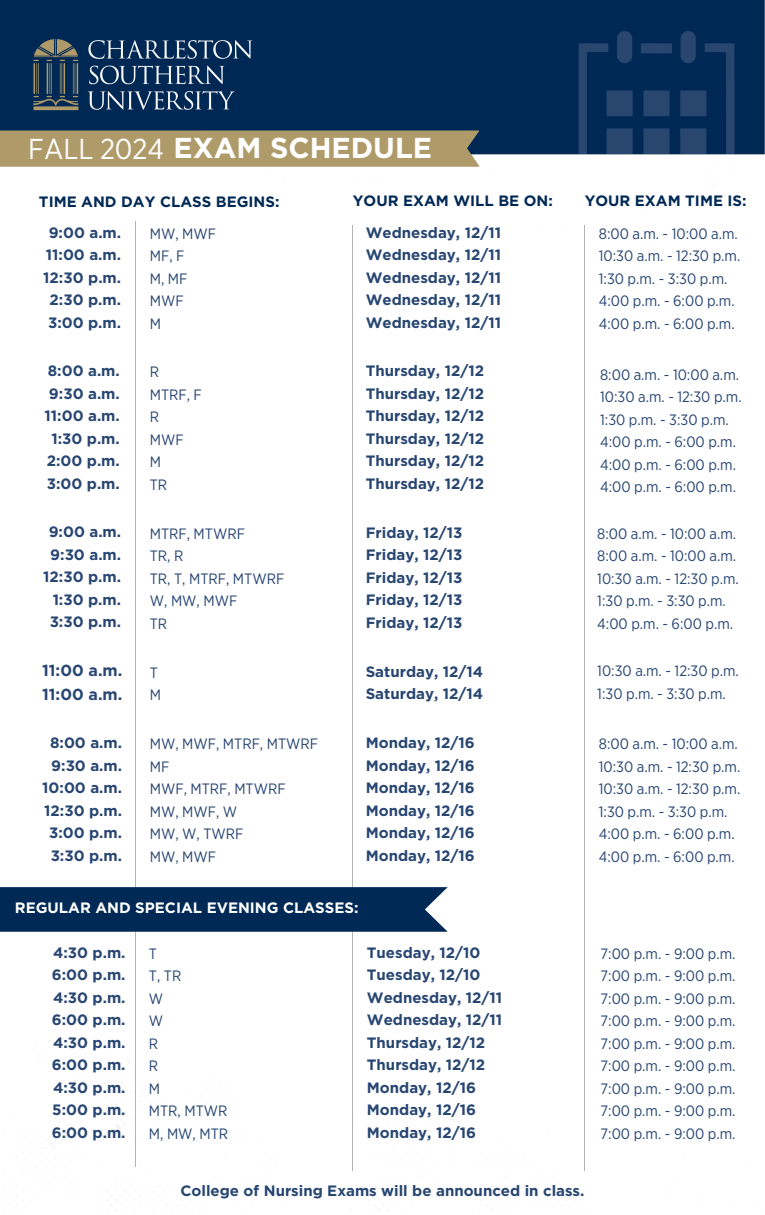
<style>
.page{position:relative;width:765px;height:1215px;background:#fff}
.page>*{position:absolute;margin:0;border:0;box-sizing:border-box;transform-origin:0 0}
.t1{font:700 28.75px "Gotham";color:#fff}
.t2{font:700 16px "Gotham";color:#284672}
.t3{font:700 15px "Gotham";color:#284672}
.t4{font:15px/22.5px "Gotham Narrow";color:#284672}
.t5{font:700 15px "Gotham";color:#002956}
.t6{font:700 15px "Gotham";color:#fff}
.s1{font-family:"Gotham Narrow";font-weight:400}
</style>
<div class="page">
<hr style="left:135px;top:222px;width:1px;height:945px;background:#b2b2b1">
<img style="left:0;top:0;width:765px;height:167px">
<hr style="left:352px;top:225px;width:1px;height:946px;background:#b2b2b1">
<hr style="left:585px;top:225px;width:1px;height:946px;background:#b2b2b1">
<svg style="left:0;top:887px;width:448px;height:45px;background:#08305b"></svg>
<p class="t1" style="left:28px;top:135px;width:405px"><span class="s1">FALL 2024</span> EXAM SCHEDULE</p>
<p class="t5" style="left:353px;top:194px;width:201px">YOUR EXAM WILL BE ON:</p>
<p class="t5" style="left:585px;top:194px;width:163px">YOUR EXAM TIME IS:</p>
<p class="t5" style="left:39px;top:195px;width:242px">TIME AND DAY CLASS BEGINS:</p>
<p class="t4" style="left:150px;top:222px;width:68px">MW, MWF<br>MF, F<br>M, MF<br>MWF<br>M</p>
<h2 class="t3" style="left:366px;top:226px;width:137px">Wednesday, 12/11</h2>
<h2 class="t3" style="left:49px;top:226px;width:74px">9:00 a.m.</h2>
<h2 class="t3" style="left:46px;top:248px;width:77px">11:00 a.m.</h2>
<p class="t3" style="left:43px;top:271px;width:79px">12:30 p.m.</p>
<p class="t3" style="left:50px;top:293px;width:73px">2:30 p.m.</p>
<p class="t3" style="left:48px;top:316px;width:75px">3:00 p.m.</p>
<p class="t4" style="left:599px;top:222px;width:140px">8:00 a.m. - 10:00 a.m.</p>
<p class="t4" style="left:599px;top:244px;width:143px">10:30 a.m. - 12:30 p.m.</p>
<p class="t4" style="left:599px;top:267px;width:130px">1:30 p.m. - 3:30 p.m.</p>
<p class="t4" style="left:599px;top:289px;width:137px">4:00 p.m. - 6:00 p.m.</p>
<p class="t4" style="left:599px;top:312px;width:137px">4:00 p.m. - 6:00 p.m.</p>
<p class="t3" style="left:366px;top:248px;width:137px">Wednesday, 12/11</p>
<p class="t3" style="left:366px;top:271px;width:137px">Wednesday, 12/11</p>
<p class="t3" style="left:366px;top:293px;width:137px">Wednesday, 12/11</p>
<p class="t3" style="left:366px;top:316px;width:137px">Wednesday, 12/11</p>
<p class="t3" style="left:48px;top:364px;width:74px">8:00 a.m.</p>
<p class="t3" style="left:49px;top:387px;width:72px">9:30 a.m.</p>
<p class="t3" style="left:45px;top:409px;width:77px">11:00 a.m.</p>
<p class="t3" style="left:51px;top:432px;width:70px">1:30 p.m.</p>
<p class="t3" style="left:47px;top:454px;width:75px">2:00 p.m.</p>
<h2 class="t3" style="left:47px;top:477px;width:75px">3:00 p.m.</h2>
<p class="t3" style="left:49px;top:525px;width:74px">9:00 a.m.</p>
<p class="t3" style="left:50px;top:548px;width:72px">9:30 a.m.</p>
<p class="t3" style="left:43px;top:570px;width:79px">12:30 p.m.</p>
<p class="t3" style="left:53px;top:593px;width:70px">1:30 p.m.</p>
<p class="t3" style="left:50px;top:615px;width:73px">3:30 p.m.</p>
<p class="t2" style="left:42px;top:664px;width:82px">11:00 a.m.</p>
<p class="t2" style="left:42px;top:687px;width:82px">11:00 a.m.</p>
<p class="t3" style="left:50px;top:736px;width:74px">8:00 a.m.</p>
<p class="t3" style="left:51px;top:759px;width:72px">9:30 a.m.</p>
<p class="t3" style="left:42px;top:781px;width:81px">10:00 a.m.</p>
<p class="t3" style="left:44px;top:804px;width:79px">12:30 p.m.</p>
<p class="t3" style="left:49px;top:826px;width:75px">3:00 p.m.</p>
<p class="t3" style="left:51px;top:849px;width:73px">3:30 p.m.</p>
<p class="t3" style="left:366px;top:364px;width:120px">Thursday, 12/12</p>
<p class="t3" style="left:366px;top:387px;width:120px">Thursday, 12/12</p>
<p class="t3" style="left:366px;top:409px;width:120px">Thursday, 12/12</p>
<p class="t3" style="left:366px;top:432px;width:120px">Thursday, 12/12</p>
<h2 class="t3" style="left:366px;top:454px;width:120px">Thursday, 12/12</h2>
<p class="t3" style="left:366px;top:477px;width:120px">Thursday, 12/12</p>
<p class="t3" style="left:366px;top:526px;width:98px">Friday, 12/13</p>
<p class="t3" style="left:366px;top:548px;width:98px">Friday, 12/13</p>
<p class="t3" style="left:366px;top:571px;width:98px">Friday, 12/13</p>
<p class="t3" style="left:366px;top:593px;width:98px">Friday, 12/13</p>
<p class="t3" style="left:366px;top:616px;width:98px">Friday, 12/13</p>
<p class="t4" style="left:150px;top:361px;width:54px">R<br>MTRF, F<br>R<br>MWF<br>M<br>TR</p>
<p class="t4" style="left:150px;top:522px;width:136px">MTRF, MTWRF<br>TR, R<br>TR, T, MTRF, MTWRF<br>W, MW, MWF<br>TR</p>
<p class="t4" style="left:150px;top:661px;width:13px">T<br>M</p>
<p class="t3" style="left:366px;top:665px;width:119px">Saturday, 12/14</p>
<p class="t3" style="left:366px;top:687px;width:119px">Saturday, 12/14</p>
<p class="t4" style="left:150px;top:732px;width:170px">MW, MWF, MTRF, MTWRF<br>MF<br>MWF, MTRF, MTWRF<br>MW, MWF, W<br>MW, W, TWRF<br>MW, MWF</p>
<p class="t3" style="left:366px;top:736px;width:111px">Monday, 12/16</p>
<p class="t3" style="left:366px;top:759px;width:111px">Monday, 12/16</p>
<h2 class="t3" style="left:366px;top:781px;width:111px">Monday, 12/16</h2>
<p class="t3" style="left:366px;top:804px;width:111px">Monday, 12/16</p>
<p class="t3" style="left:366px;top:826px;width:111px">Monday, 12/16</p>
<p class="t3" style="left:366px;top:849px;width:111px">Monday, 12/16</p>
<p class="t6" style="left:15px;top:901px;width:345px">REGULAR AND SPECIAL EVENING CLASSES:</p>
<p class="t3" style="left:53px;top:946px;width:74px">4:30 p.m.</p>
<p class="t3" style="left:52px;top:968px;width:75px">6:00 p.m.</p>
<p class="t3" style="left:53px;top:991px;width:74px">4:30 p.m.</p>
<h2 class="t3" style="left:52px;top:1013px;width:75px">6:00 p.m.</h2>
<p class="t3" style="left:53px;top:1036px;width:74px">4:30 p.m.</p>
<p class="t3" style="left:52px;top:1058px;width:75px">6:00 p.m.</p>
<p class="t3" style="left:53px;top:1081px;width:74px">4:30 p.m.</p>
<p class="t3" style="left:52px;top:1103px;width:75px">5:00 p.m.</p>
<p class="t3" style="left:52px;top:1126px;width:75px">6:00 p.m.</p>
<p class="t4" style="left:149px;top:942px;width:81px">T<br>T, TR<br>W<br>W<br>R<br>R<br>M<br>MTR, MTWR<br>M, MW, MTR</p>
<p class="t3" style="left:367px;top:946px;width:115px">Tuesday, 12/10</p>
<p class="t3" style="left:367px;top:968px;width:115px">Tuesday, 12/10</p>
<p class="t3" style="left:367px;top:991px;width:137px">Wednesday, 12/11</p>
<p class="t3" style="left:367px;top:1013px;width:137px">Wednesday, 12/11</p>
<p class="t3" style="left:367px;top:1036px;width:120px">Thursday, 12/12</p>
<p class="t3" style="left:367px;top:1058px;width:120px">Thursday, 12/12</p>
<p class="t3" style="left:367px;top:1081px;width:111px">Monday, 12/16</p>
<p class="t3" style="left:367px;top:1103px;width:111px">Monday, 12/16</p>
<h2 class="t3" style="left:367px;top:1126px;width:111px">Monday, 12/16</h2>
<p class="t4" style="left:600px;top:363px;width:140px">8:00 a.m. - 10:00 a.m.</p>
<p class="t4" style="left:600px;top:385px;width:143px">10:30 a.m. - 12:30 p.m.</p>
<p class="t4" style="left:600px;top:408px;width:130px">1:30 p.m. - 3:30 p.m.</p>
<p class="t4" style="left:600px;top:430px;width:137px">4:00 p.m. - 6:00 p.m.</p>
<p class="t4" style="left:600px;top:453px;width:137px">4:00 p.m. - 6:00 p.m.</p>
<p class="t4" style="left:600px;top:475px;width:137px">4:00 p.m. - 6:00 p.m.</p>
<p class="t4" style="left:597px;top:522px;width:140px">8:00 a.m. - 10:00 a.m.</p>
<p class="t4" style="left:597px;top:545px;width:140px">8:00 a.m. - 10:00 a.m.</p>
<p class="t4" style="left:597px;top:567px;width:143px">10:30 a.m. - 12:30 p.m.</p>
<h2 class="t4" style="left:597px;top:590px;width:130px">1:30 p.m. - 3:30 p.m.</h2>
<p class="t4" style="left:597px;top:612px;width:137px">4:00 p.m. - 6:00 p.m.</p>
<p class="t4" style="left:597px;top:660px;width:143px">10:30 a.m. - 12:30 p.m.</p>
<p class="t4" style="left:597px;top:682px;width:130px">1:30 p.m. - 3:30 p.m.</p>
<p class="t4" style="left:599px;top:732px;width:140px">8:00 a.m. - 10:00 a.m.</p>
<p class="t4" style="left:599px;top:755px;width:143px">10:30 a.m. - 12:30 p.m.</p>
<p class="t4" style="left:599px;top:777px;width:143px">10:30 a.m. - 12:30 p.m.</p>
<p class="t4" style="left:599px;top:800px;width:130px">1:30 p.m. - 3:30 p.m.</p>
<p class="t4" style="left:599px;top:822px;width:137px">4:00 p.m. - 6:00 p.m.</p>
<p class="t4" style="left:599px;top:845px;width:137px">4:00 p.m. - 6:00 p.m.</p>
<p class="t4" style="left:601px;top:942px;width:136px">7:00 p.m. - 9:00 p.m.</p>
<p class="t4" style="left:601px;top:964px;width:136px">7:00 p.m. - 9:00 p.m.</p>
<p class="t4" style="left:601px;top:987px;width:136px">7:00 p.m. - 9:00 p.m.</p>
<p class="t4" style="left:601px;top:1009px;width:136px">7:00 p.m. - 9:00 p.m.</p>
<p class="t4" style="left:601px;top:1032px;width:136px">7:00 p.m. - 9:00 p.m.</p>
<p class="t4" style="left:601px;top:1054px;width:136px">7:00 p.m. - 9:00 p.m.</p>
<p class="t4" style="left:601px;top:1077px;width:136px">7:00 p.m. - 9:00 p.m.</p>
<p class="t4" style="left:601px;top:1099px;width:136px">7:00 p.m. - 9:00 p.m.</p>
<p class="t4" style="left:601px;top:1122px;width:136px">7:00 p.m. - 9:00 p.m.</p>
<p class="t3" style="left:181px;top:1184px;width:405px">College of Nursing Exams will be announced in class.</p>
</div>
